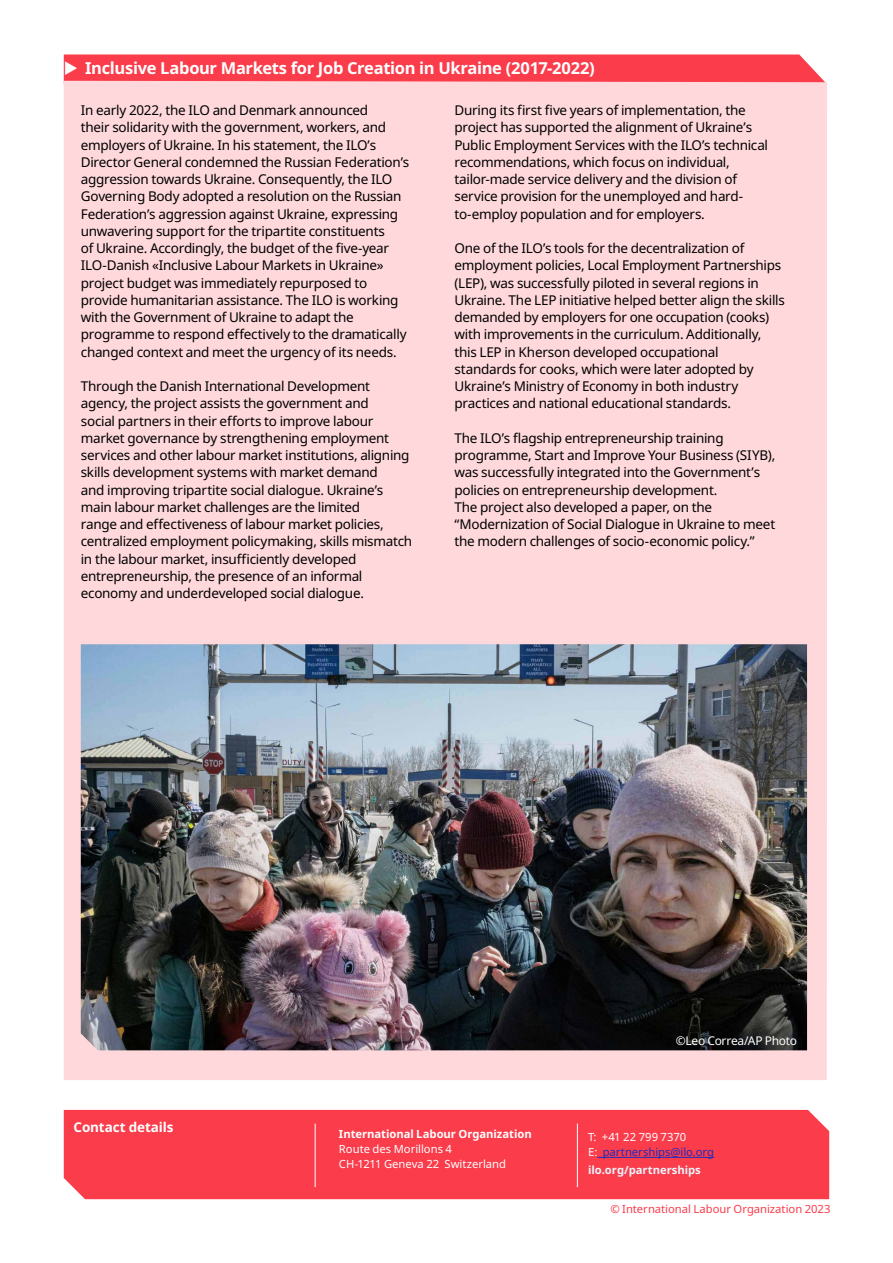
<style>
.page{position:relative;width:893px;height:1263px;background:#fff}
.page>*{position:absolute;margin:0;border:0;box-sizing:border-box;transform-origin:0 0}
.t1{font:700 16.5px "Noto Sans";letter-spacing:-.02em;color:#fff}
.PARDEV_body{font:13.5px/17.2px "Noto Sans";letter-spacing:-.02em;color:#000}
.Factsheet_A4_-_Conta{font:700 13.5px "Noto Sans";letter-spacing:-.01em;color:#fff}
.t2{font:12px "Noto Sans";letter-spacing:-.025em;color:#fff}
.Fact_sheet_A4_-_cont{font:11.25px/15px "Noto Sans";color:#fff}
.Fact_sheet_A4_-_cont-2{font:11.25px/15px "Noto Sans";color:#1e2dbe}
.Fact_sheet_A4_-_cont-3{font:11.25px "Noto Sans";letter-spacing:-.005em;color:#fa3c4b}
.Fact_sheet_A4_-_cont-4{font:700 11.25px "Noto Sans";letter-spacing:-.005em;color:#fff}
.Fact_sheet_A4_-_Body{font:700 11.25px "Noto Sans";color:#ebf5fd}
.s1{color:#fff}
</style>
<div class="page">
<div style="left:64px;top:1110px;width:765px;height:89px;background:#fa3c4b"></div>
<hr style="left:577px;top:1123px;width:1px;height:64px;background:#fff">
<hr style="left:315px;top:1123px;width:1px;height:64px;background:#fff">
<hr style="left:597px;top:1157px;width:117px;height:1px;background:#1e2dbe">
<div style="left:64px;top:84px;width:763px;height:996px;background:#fed8db"></div>
<img style="left:81px;top:644px;width:726px;height:406px">
<svg style="left:64px;top:54px;width:763px;height:30px;background:#fa4f5d"></svg>
<p class="t1" style="left:85px;top:56px;width:511px">Inclusive Labour Markets for Job Creation in Ukraine (2017-2022)</p>
<p class="PARDEV_body" style="left:81px;top:102px;width:330px">In early 2022, the ILO and Denmark announced<br>their solidarity with the government, workers, and employers of Ukraine. In his statement, the ILO’s Director General condemned the Russian Federation’s aggression towards Ukraine. Consequently, the ILO Governing Body adopted a resolution on the Russian Federation’s aggression against Ukraine, expressing unwavering support for the tripartite constituents<br>of Ukraine. Accordingly, the budget of the five-year ILO-Danish «Inclusive Labour Markets in Ukraine» project budget was immediately repurposed to provide humanitarian assistance. The ILO is working with the Government of Ukraine to adapt the programme to respond effectively to the dramatically changed context and meet the urgency of its needs.</p>
<p class="PARDEV_body" style="left:81px;top:378px;width:333px">Through the Danish International Development agency, the project assists the government and<br>social partners in their efforts to improve labour market governance by strengthening employment services and other labour market institutions, aligning skills development systems with market demand<br>and improving tripartite social dialogue. Ukraine’s main labour market challenges are the limited<br>range and effectiveness of labour market policies, centralized employment policymaking, skills mismatch in the labour market, insufficiently developed entrepreneurship, the presence of an informal economy and underdeveloped social dialogue.</p>
<p class="PARDEV_body" style="left:454px;top:102px;width:315px">During its first five years of implementation, the project has supported the alignment of Ukraine’s Public Employment Services with the ILO’s technical recommendations, which focus on individual, tailor-made service delivery and the division of service provision for the unemployed and hard&shy;to-employ population and for employers.</p>
<p class="PARDEV_body" style="left:454px;top:240px;width:332px">One of the ILO’s tools for the decentralization of employment policies, Local Employment Partnerships (LEP), was successfully piloted in several regions in Ukraine. The LEP initiative helped better align the skills demanded by employers for one occupation (cooks) with improvements in the curriculum. Additionally, this LEP in Kherson developed occupational<br>standards for cooks, which were later adopted by Ukraine’s Ministry of Economy in both industry practices and national educational standards.</p>
<p class="PARDEV_body" style="left:454px;top:430px;width:323px">The ILO’s flagship entrepreneurship training programme, Start and Improve Your Business (SIYB), was successfully integrated into the Government’s policies on entrepreneurship development.<br>The project also developed a paper, on the “Modernization of Social Dialogue in Ukraine to meet the modern challenges of socio-economic policy.”</p>
<p class="Factsheet_A4_-_Conta" style="left:74px;top:1118px;width:101px">Contact details</p>
<p class="Fact_sheet_A4_-_cont-4" style="left:339px;top:1126px;width:194px">International Labour Organization</p>
<p class="Fact_sheet_A4_-_cont" style="left:339px;top:1142px;width:169px">Route des Morillons 4<br>CH-1211 Geneva 22 Switzerland</p>
<p class="t2" style="left:676px;top:1032px;width:123px">©Leo Correa/AP Photo</p>
<p class="Fact_sheet_A4_-_cont-2" style="left:588px;top:1129px;width:127px"><span class="s1">T: +41 22 799 7370<br>E:</span> partnerships@ilo.org</p>
<p class="Fact_sheet_A4_-_Body" style="left:588px;top:1162px;width:114px">ilo.org/partnerships</p>
<p class="Fact_sheet_A4_-_cont-3" style="left:610px;top:1201px;width:222px">© International Labour Organization 2023</p>
</div>
